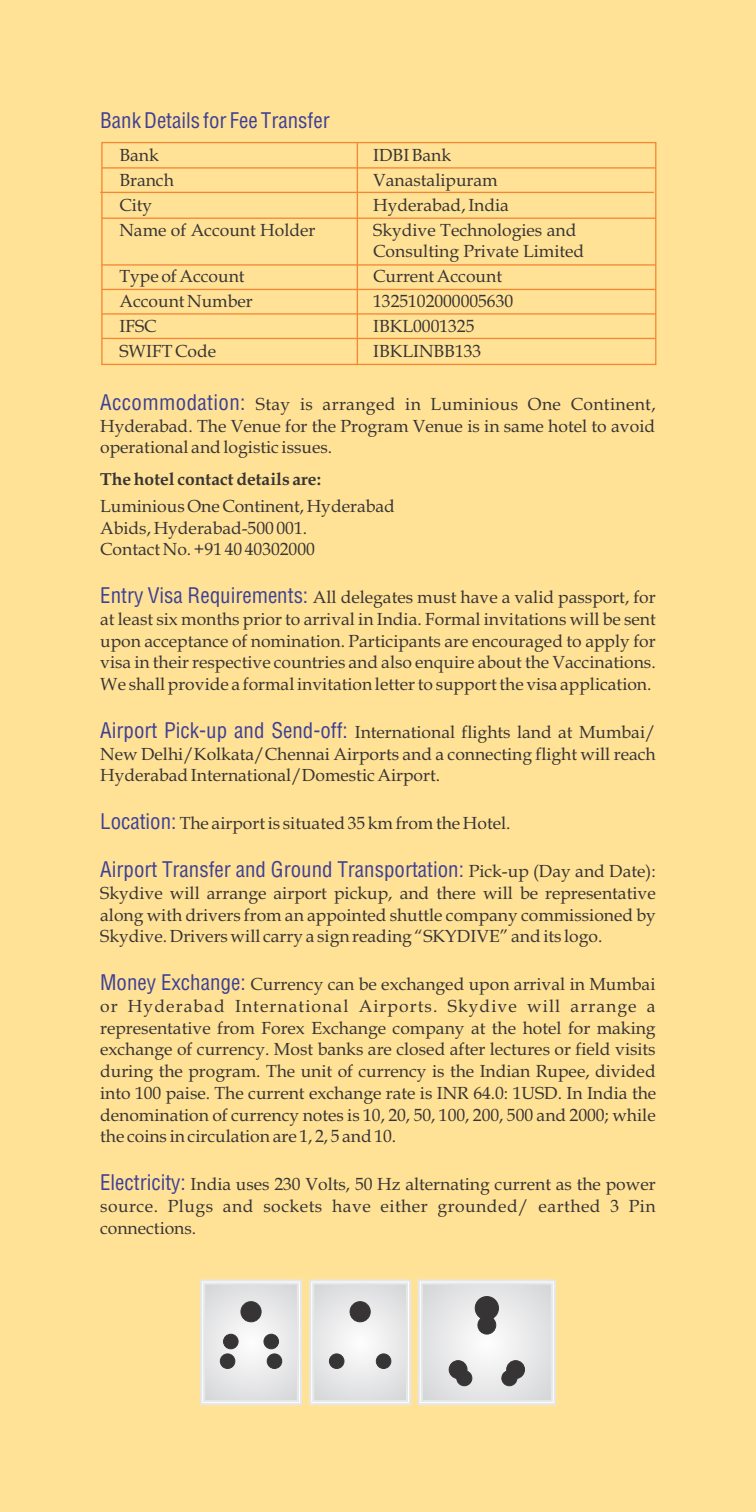
<style>
.page{position:relative;width:756px;height:1512px;background:#ffe295}
.page>*{position:absolute;margin:0;border:0;box-sizing:border-box;transform-origin:0 0}
.t1{font:condensed 21px "Helvetica";color:#3e4095}
.t2{font:17.5px/21.9px "Book Antiqua";color:#373435;text-align:justify}
.t3{font:700 17.5px "Book Antiqua";color:#373435}
.s1{font-family:"Helvetica";font-stretch:condensed;font-size:21px;color:#3e4095}
.s2{font-family:"Book Antiqua";font-stretch:normal;font-size:17.5px;color:#373435}
</style>
<div class="page">
<svg style="left:424px;top:1285px;width:126px;height:114px;background:#e6e7e8"></svg>
<div style="left:418px;top:1279px;width:138px;height:126px;border:5px solid #e6e7e8"></div>
<svg style="left:206px;top:1285px;width:90px;height:114px;background:#e6e6e7"></svg>
<div style="left:200px;top:1279px;width:102px;height:126px;border:5px solid #e6e7e8"></div>
<svg style="left:315px;top:1285px;width:90px;height:114px;background:#e7e7e8"></svg>
<div style="left:309px;top:1279px;width:102px;height:126px;border:5px solid #e6e7e8"></div>
<div style="left:241px;top:1301px;width:21px;height:21px;background:#373435;border:1px solid #373435;border-radius:50%"></div>
<div style="left:350px;top:1301px;width:21px;height:21px;background:#373435;border:1px solid #373435;border-radius:50%"></div>
<svg style="left:474px;top:1296px;width:25px;height:39px"></svg>
<div style="left:220px;top:1353px;width:15px;height:16px;background:#373435;border:1px solid #373435;border-radius:50%"></div>
<div style="left:267px;top:1353px;width:15px;height:16px;background:#373435;border:1px solid #373435;border-radius:50%"></div>
<div style="left:329px;top:1353px;width:15px;height:16px;background:#373435;border:1px solid #373435;border-radius:50%"></div>
<div style="left:376px;top:1353px;width:15px;height:16px;background:#373435;border:1px solid #373435;border-radius:50%"></div>
<svg style="left:448px;top:1360px;width:25px;height:27px"></svg>
<svg style="left:501px;top:1360px;width:24px;height:27px"></svg>
<div style="left:223px;top:1334px;width:16px;height:15px;background:#373435;border:1px solid #373435;border-radius:50%"></div>
<div style="left:264px;top:1334px;width:15px;height:15px;background:#373435;border:1px solid #373435;border-radius:50%"></div>
<div style="left:202px;top:1282px;width:98px;height:121px;border:1px solid #fefefe"></div>
<div style="left:311px;top:1282px;width:98px;height:121px;border:1px solid #fefefe"></div>
<div style="left:420px;top:1282px;width:134px;height:121px;border:1px solid #fefefe"></div>
<div style="left:101px;top:142px;width:555px;height:223px;border:1px solid #f58634"></div>
<hr style="left:102px;top:167px;width:554px;height:2px;background:#f58634">
<hr style="left:100px;top:192px;width:554px;height:1px;background:#f58634">
<hr style="left:102px;top:218px;width:554px;height:1px;background:#f58634">
<hr style="left:102px;top:264px;width:554px;height:2px;background:#f58634">
<hr style="left:102px;top:289px;width:554px;height:1px;background:#f58634">
<hr style="left:102px;top:313px;width:554px;height:2px;background:#f58634">
<hr style="left:102px;top:338px;width:554px;height:1px;background:#f58634">
<hr style="left:357px;top:142px;width:1px;height:223px;background:#f58634">
<p class="t1" style="left:100px;top:112px;width:231px">Bank Details for Fee Transfer</p>
<p class="t2" style="left:119px;top:146px;width:41px">Bank</p>
<p class="t2" style="left:373px;top:146px;width:80px">IDBI Bank</p>
<p class="t2" style="left:119px;top:171px;width:56px">Branch</p>
<p class="t2" style="left:373px;top:171px;width:126px">Vanastalipuram</p>
<p class="t2" style="left:119px;top:196px;width:34px">City</p>
<p class="t2" style="left:373px;top:196px;width:137px">Hyderabad, India</p>
<p class="t2" style="left:119px;top:221px;width:197px">Name of Account Holder</p>
<p class="t2" style="left:373px;top:221px;width:213px">Skydive Technologies and<br>Consulting Private Limited</p>
<p class="t2" style="left:119px;top:268px;width:127px">Type of Account</p>
<p class="t2" style="left:373px;top:268px;width:130px">Current Account</p>
<p class="t2" style="left:119px;top:293px;width:135px">Account Number</p>
<p class="t2" style="left:373px;top:293px;width:141px">1325102000005630</p>
<p class="t2" style="left:119px;top:318px;width:39px">IFSC</p>
<p class="t2" style="left:373px;top:318px;width:103px">IBKL0001325</p>
<p class="t2" style="left:119px;top:343px;width:98px">SWIFT Code</p>
<p class="t2" style="left:373px;top:343px;width:110px">IBKLINBB133</p>
<p class="t2" style="left:100px;top:395px;width:557px"><span class="s1">Accommodation:</span> Stay is arranged in Luminious One Continent, Hyderabad. The Venue for the Program Venue is in same hotel to avoid operational and logistic issues.</p>
<p class="t3" style="left:100px;top:472px;width:222px">The hotel contact details are:</p>
<p class="t2" style="left:100px;top:497px;width:296px;text-align:left">Luminious One Continent, Hyderabad<br>Abids, Hyderabad-500 001.<br>Contact No. +91 40 40302000</p>
<p class="t2" style="left:100px;top:588px;width:557px"><span class="s1">Entry Visa Requirements:</span> All delegates must have a valid passport, for at least six months prior to arrival in India. Formal invitations will be sent upon acceptance of nomination. Participants are encouraged to apply for visa in their respective countries and also enquire about the Vaccinations.<br>We shall provide a formal invitation letter to support the visa application.</p>
<p class="t2" style="left:100px;top:723px;width:557px"><span class="s1">Airport Pick-up and Send-off:</span> International flights land at Mumbai/ New Delhi/Kolkata/Chennai Airports and a connecting flight will reach Hyderabad International/Domestic Airport.</p>
<p class="t2" style="left:100px;top:814px;width:412px"><span class="s1">Location:</span> The airport is situated 35 km from the Hotel.</p>
<p class="t1" style="left:100px;top:861px;width:557px">Airport Transfer and Ground Transportation: <span class="s2">Pick-up (Day and Date):</span></p>
<p class="t2" style="left:100px;top:884px;width:557px">Skydive will arrange airport pickup, and there will be representative along with drivers from an appointed shuttle company commissioned by Skydive. Drivers will carry a sign reading “SKYDIVE” and its logo.</p>
<p class="t2" style="left:100px;top:975px;width:558px"><span class="s1">Money Exchange:</span> Currency can be exchanged upon arrival in Mumbai or Hyderabad International Airports. Skydive will arrange a representative from Forex Exchange company at the hotel for making exchange of currency. Most banks are closed after lectures or field visits during the program. The unit of currency is the Indian Rupee, divided into 100 paise. The current exchange rate is INR 64.0: 1USD. In India the denomination of currency notes is 10, 20, 50, 100, 200, 500 and 2000; while the coins in circulation are 1, 2, 5 and 10.</p>
<p class="t2" style="left:100px;top:1175px;width:557px"><span class="s1">Electricity:</span> India uses 230 Volts, 50 Hz alternating current as the power source. Plugs and sockets have either grounded/ earthed 3 Pin connections.</p>
</div>
